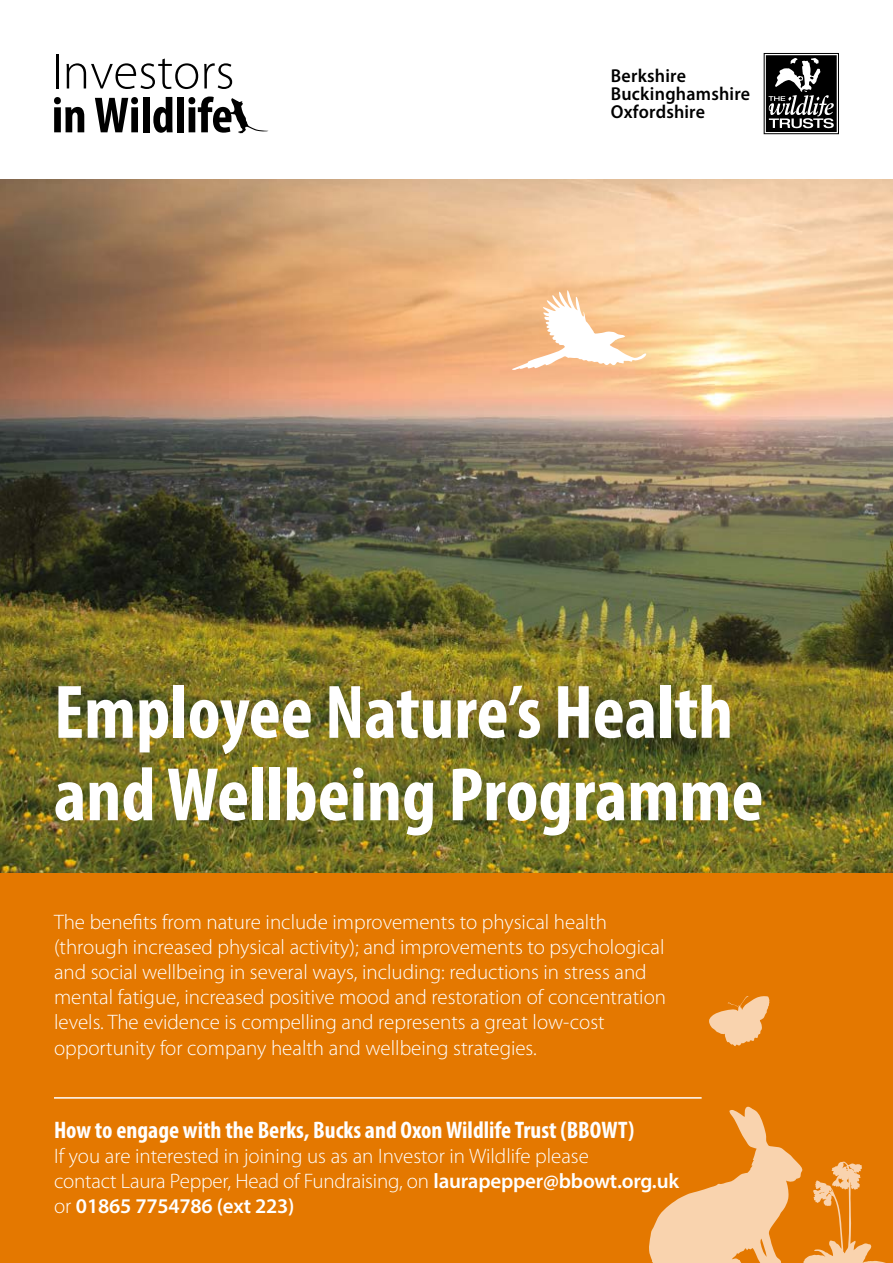
<style>
.page{position:relative;width:893px;height:1263px;background:#fff}
.page>*{position:absolute;margin:0;border:0;box-sizing:border-box;transform-origin:0 0}
.t1{font:700 condensed 76.5px/82.5px "Myriad Pro";color:#fff}
.t2{font:700 condensed 51.15px "Myriad Pro";color:#000}
.t3{font:300 51.15px "Myriad Pro";color:#000}
.t4{font:700 condensed 24px "Myriad Pro";color:#fff}
.t5{font:300 21px/25.2px "Myriad Pro";color:#fff}
.t6{font:600 18.75px/18px "Myriad Pro";letter-spacing:.015em;color:#000;scale:.96 1}
.s1{font-weight:600}
</style>
<div class="page">
<img style="left:0;top:179px;width:893px;height:694px">
<div style="left:0;top:873px;width:893px;height:390px;background:#e47800"></div>
<svg style="left:230px;top:98px;width:38px;height:35px"></svg>
<svg style="left:764px;top:53px;width:75px;height:81px"></svg>
<svg style="left:512px;top:290px;width:136px;height:80px"></svg>
<svg style="left:649px;top:1106px;width:237px;height:157px"></svg>
<svg style="left:709px;top:996px;width:61px;height:50px"></svg>
<hr style="left:54px;top:1097px;width:648px;height:2px;background:#fff">
<h2 class="t3" style="left:52px;top:43px;width:184px">Investors</h2>
<h2 class="t2" style="left:52px;top:83px;width:183px">in Wildlife</h2>
<p class="t6" style="left:611px;top:66px;width:147px">Berkshire<br>Buckinghamshire<br>Oxfordshire</p>
<h1 class="t1" style="left:54px;top:669px;width:711px">Employee Nature’s Health and Wellbeing Programme</h1>
<p class="t5" style="left:54px;top:909px;width:614px">The benefits from nature include improvements to physical health (through increased physical activity); and improvements to psychological and social wellbeing in several ways, including: reductions in stress and mental fatigue, increased positive mood and restoration of concentration levels. The evidence is compelling and represents a great low-cost opportunity for company health and wellbeing strategies.</p>
<p class="t4" style="left:54px;top:1115px;width:582px">How to engage with the Berks, Bucks and Oxon Wildlife Trust (BBOWT)</p>
<p class="t5" style="left:54px;top:1144px;width:627px">If you are interested in joining us as an Investor in Wildlife please<br>contact Laura Pepper, Head of Fundraising, on <span class="s1">laurapepper@bbowt.org.uk </span>or <span class="s1">01865 7754786 (ext 223)</span></p>
</div>
